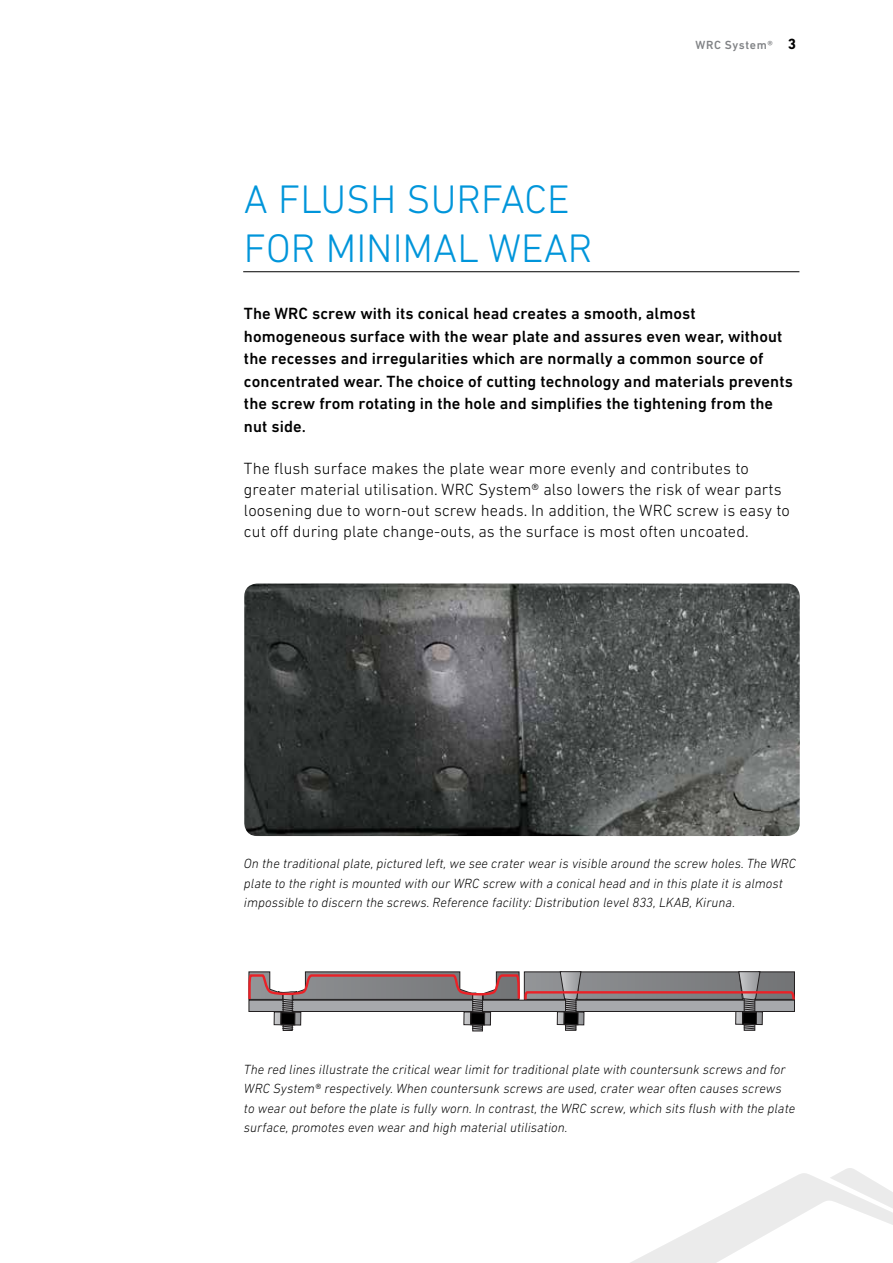
<style>
.page{position:relative;width:893px;height:1263px;background:#fff}
.page>*{position:absolute;margin:0;border:0;box-sizing:border-box;transform-origin:0 0}
.t1{font:300 40.5px/48.6px "DIN Next LT Profor LKAB";color:#0095da}
.t2{font:500 16.5px/22.5px "DIN Next LT Profor LKAB";letter-spacing:.005em;color:#000}
.t3{font:300 16.5px/21px "DIN Next LT Profor LKAB";letter-spacing:.005em;color:#000}
.t4{font:italic 300 13.5px/19.5px "DIN Next LT Profor LKAB";letter-spacing:.005em;color:#000}
.t5{font:500 12px "DIN Next LT Pro";letter-spacing:.05em;color:#808285}
.s1{font-weight:700;font-size:15px;color:#000}
</style>
<div class="page">
<svg style="left:630px;top:1168px;width:263px;height:95px"></svg>
<hr style="left:243px;top:271px;width:556px;height:1px;background:#000">
<img style="left:244px;top:583px;width:556px;height:253px">
<svg style="left:248px;top:971px;width:547px;height:61px"></svg>
<h1 class="t1" style="left:244px;top:175px;width:350px">A FLUSH SURFACE<br>FOR MINIMAL WEAR</h1>
<p class="t5" style="left:695px;top:38px;width:102px">WRC System® <span class="s1">3</span></p>
<p class="t2" style="left:244px;top:302px;width:550px">The WRC screw with its conical head creates a smooth, almost homogeneous surface with the wear plate and assures even wear, without the recesses and irregularities which are normally a common source of concentrated wear. The choice of cutting technology and materials prevents the screw from rotating in the hole and simplifies the tightening from the nut side.</p>
<p class="t3" style="left:244px;top:457px;width:547px">The flush surface makes the plate wear more evenly and contributes to greater material utilisation. WRC System® also lowers the risk of wear parts loosening due to worn-out screw heads. In addition, the WRC screw is easy to cut off during plate change-outs, as the surface is most often uncoated.</p>
<p class="t4" style="left:244px;top:853px;width:554px">On the traditional plate, pictured left, we see crater wear is visible around the screw holes. The WRC plate to the right is mounted with our WRC screw with a conical head and in this plate it is almost impossible to discern the screws. Reference facility: Distribution level 833, LKAB, Kiruna.</p>
<p class="t4" style="left:244px;top:1059px;width:553px">The red lines illustrate the critical wear limit for traditional plate with countersunk screws and for WRC System® respectively. When countersunk screws are used, crater wear often causes screws to wear out before the plate is fully worn. In contrast, the WRC screw, which sits flush with the plate surface, promotes even wear and high material utilisation.</p>
</div>
